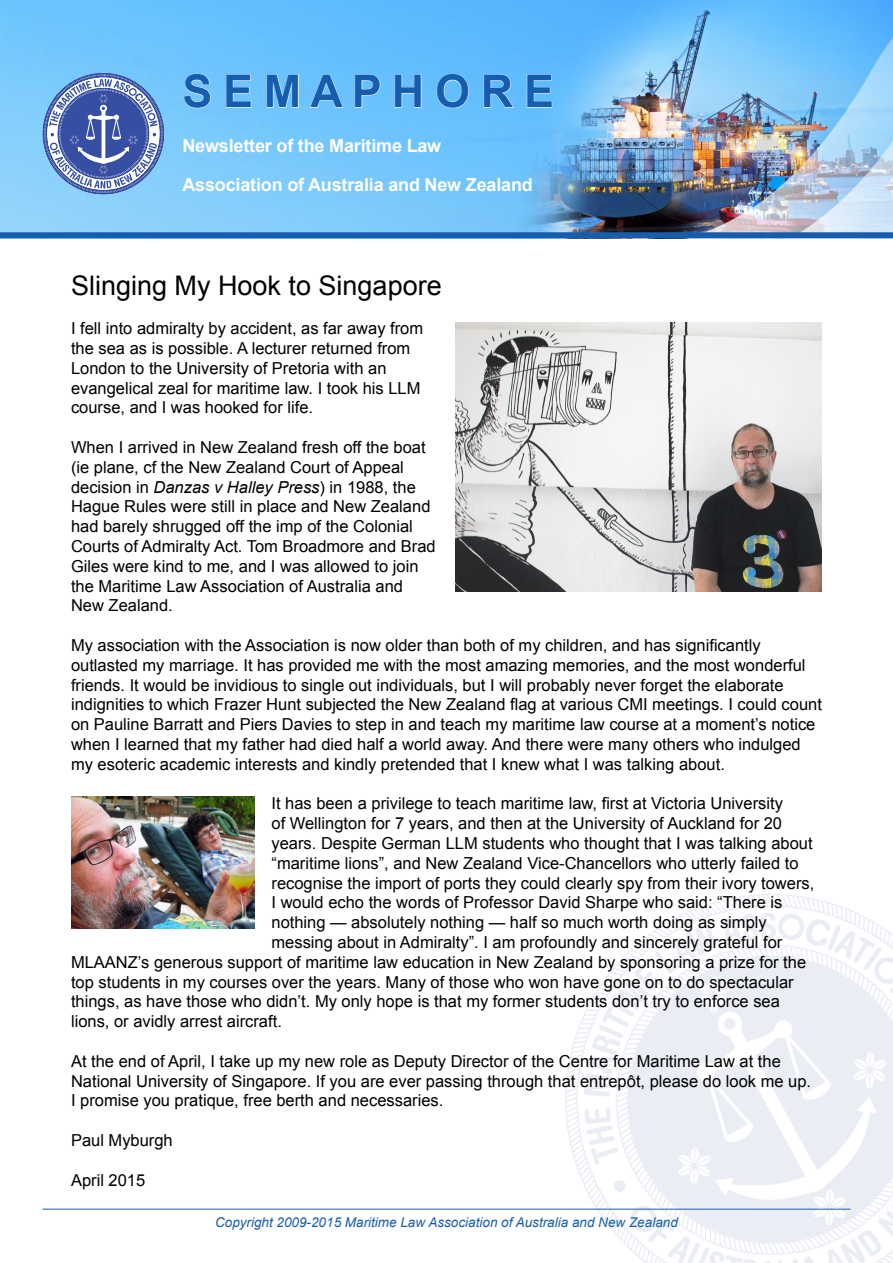
<style>
.page{position:relative;width:893px;height:1263px;background:#fff}
.page>*{position:absolute;margin:0;border:0;box-sizing:border-box;transform-origin:0 0}
.t1{font:700 45px "Arial";color:#175daf}
.Headline{font:27px "Arial";color:#000}
.t2{font:700 18px/39px "Arial";letter-spacing:-.01em;color:#fff}
.Body{font:16.5px/19.8px "Arial";color:#000}
.t3{font:italic 13.5px "Arial";color:#175daf}
.s1{font-style:italic}
</style>
<div class="page">
<svg style="left:564px;top:1015px;width:20px;height:194px"></svg>
<svg style="left:697px;top:894px;width:148px;height:14px"></svg>
<svg style="left:584px;top:912px;width:309px;height:351px"></svg>
<hr style="left:43px;top:1209px;width:807px;height:1px;background:#175daf">
<img style="left:0;top:0;width:893px;height:232px">
<svg style="left:43px;top:73px;width:121px;height:121px"></svg>
<div style="left:0;top:232px;width:893px;height:6px;background:#175daf"></div>
<svg style="left:183px;top:74px;width:28px;height:34px"></svg>
<svg style="left:226px;top:74px;width:26px;height:34px"></svg>
<svg style="left:266px;top:74px;width:33px;height:34px"></svg>
<svg style="left:309px;top:74px;width:35px;height:34px"></svg>
<svg style="left:354px;top:74px;width:27px;height:34px"></svg>
<svg style="left:394px;top:74px;width:28px;height:34px"></svg>
<svg style="left:436px;top:74px;width:33px;height:34px"></svg>
<svg style="left:483px;top:74px;width:31px;height:34px"></svg>
<svg style="left:526px;top:74px;width:26px;height:34px"></svg>
<img style="left:455px;top:322px;width:367px;height:270px">
<img style="left:71px;top:797px;width:183px;height:132px">
<p class="t1" style="left:182px;top:61px;width:373px">S E M A P H O R E</p>
<p class="t2" style="left:182px;top:126px;width:352px">Newsletter of the Maritime Law<br>Association of Australia and New Zealand</p>
<p class="Headline" style="left:71px;top:267px;width:372px">Slinging My Hook to Singapore</p>
<p class="Body" style="left:71px;top:319px;width:354px">I fell into admiralty by accident, as far away from the sea as is possible. A lecturer returned from London to the University of Pretoria with an evangelical zeal for maritime law. I took his LLM course, and I was hooked for life.</p>
<p class="Body" style="left:71px;top:437px;width:366px">When I arrived in New Zealand fresh off the boat (ie plane, cf the New Zealand Court of Appeal decision in <span class="s1">Danzas v Halley Press</span>) in 1988, the Hague Rules were still in place and New Zealand had barely shrugged off the imp of the Colonial Courts of Admiralty Act. Tom Broadmore and Brad Giles were kind to me, and I was allowed to join the Maritime Law Association of Australia and New Zealand.</p>
<p class="Body" style="left:71px;top:635px;width:752px">My association with the Association is now older than both of my children, and has significantly outlasted my marriage. It has provided me with the most amazing memories, and the most wonderful friends. It would be invidious to single out individuals, but I will probably never forget the elaborate indignities to which Frazer Hunt subjected the New Zealand flag at various CMI meetings. I could count on Pauline Barratt and Piers Davies to step in and teach my maritime law course at a moment’s notice when I learned that my father had died half a world away. And there were many others who indulged my esoteric academic interests and kindly pretended that I knew what I was talking about.</p>
<p class="Body" style="left:271px;top:794px;width:513px">It has been a privilege to teach maritime law, first at Victoria University</p>
<p class="Body" style="left:271px;top:814px;width:512px">of Wellington for 7 years, and then at the University of Auckland for 20</p>
<p class="Body" style="left:271px;top:833px;width:543px">years. Despite German LLM students who thought that I was talking about</p>
<p class="Body" style="left:271px;top:853px;width:528px">“maritime lions”, and New Zealand Vice-Chancellors who utterly failed to</p>
<p class="Body" style="left:271px;top:873px;width:544px">recognise the import of ports they could clearly spy from their ivory towers,</p>
<p class="Body" style="left:271px;top:893px;width:512px">I would echo the words of Professor David Sharpe who said: “There is</p>
<p class="Body" style="left:271px;top:913px;width:497px">nothing — absolutely nothing — half so much worth doing as simply</p>
<p class="Body" style="left:271px;top:932px;width:512px">messing about in Admiralty”. I am profoundly and sincerely grateful for</p>
<p class="Body" style="left:71px;top:952px;width:737px">MLAANZ’s generous support of maritime law education in New Zealand by sponsoring a prize for the</p>
<p class="Body" style="left:71px;top:972px;width:724px">top students in my courses over the years. Many of those who won have gone on to do spectacular</p>
<p class="Body" style="left:71px;top:992px;width:710px">things, as have those who didn’t. My only hope is that my former students don’t try to enforce sea</p>
<p class="Body" style="left:71px;top:1012px;width:212px">lions, or avidly arrest aircraft.</p>
<p class="Body" style="left:71px;top:1051px;width:742px">At the end of April, I take up my new role as Deputy Director of the Centre for Maritime Law at the<br>National University of Singapore. If you are ever passing through that entrepôt, please do look me up.<br>I promise you pratique, free berth and necessaries.</p>
<p class="Body" style="left:71px;top:1130px;width:103px">Paul Myburgh</p>
<p class="Body" style="left:71px;top:1170px;width:76px">April 2015</p>
<p class="t3" style="left:215px;top:1213px;width:464px">Copyright 2009-2015 Maritime Law Association of Australia and New Zealand</p>
</div>
